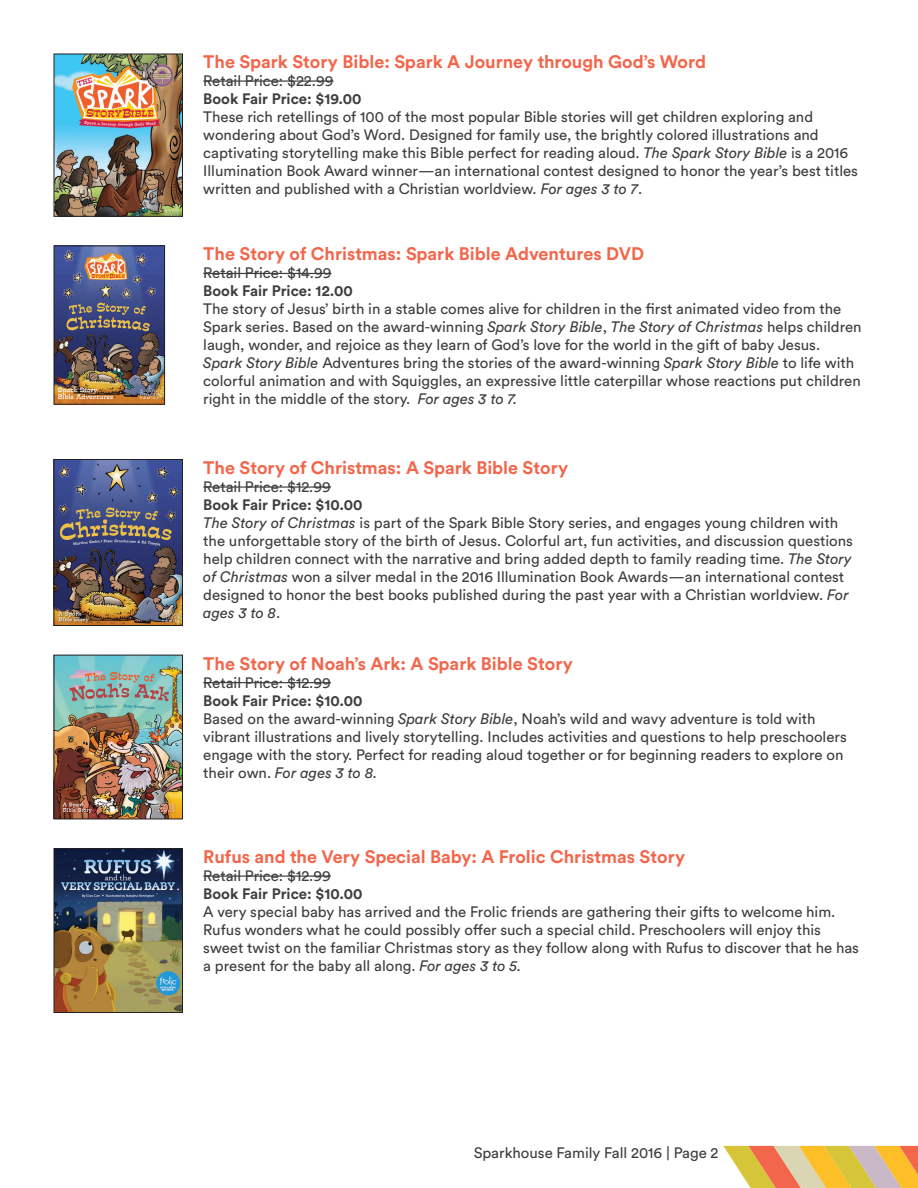
<style>
.page{position:relative;width:918px;height:1188px;background:#fff}
.page>*{position:absolute;margin:0;border:0;box-sizing:border-box;transform-origin:0 0}
.t1{font:700 18px "Circular Std";color:#f2664b}
.t2{font:15px/18px "Circular Std";color:#3e3e3f}
.t3{font:700 15px "Circular Std";color:#3e3e3f}
.s1{font-style:italic}
.s2{font-weight:700}
</style>
<div class="page">
<svg style="left:723px;top:1146px;width:195px;height:42px;background:#e6b869"></svg>
<hr style="left:203px;top:80px;width:130px;height:2px;background:#3e3e3f">
<img style="left:56px;top:56px;width:125px;height:159px">
<div style="left:54px;top:54px;width:129px;height:163px;border:1px solid #231f20"></div>
<img style="left:56px;top:248px;width:107px;height:154px">
<div style="left:54px;top:246px;width:111px;height:158px;border:1px solid #231f20"></div>
<hr style="left:203px;top:273px;width:129px;height:1px;background:#3e3e3f">
<img style="left:56px;top:461px;width:125px;height:163px">
<div style="left:54px;top:459px;width:129px;height:167px;border:1px solid #231f20"></div>
<hr style="left:203px;top:486px;width:128px;height:2px;background:#3e3e3f">
<img style="left:56px;top:657px;width:125px;height:160px">
<div style="left:54px;top:655px;width:129px;height:164px;border:1px solid #231f20"></div>
<hr style="left:203px;top:682px;width:128px;height:1px;background:#3e3e3f">
<img style="left:56px;top:850px;width:125px;height:161px">
<div style="left:54px;top:848px;width:129px;height:165px;border:1px solid #231f20"></div>
<hr style="left:203px;top:876px;width:128px;height:1px;background:#3e3e3f">
<p class="t1" style="left:203px;top:50px;width:504px">The Spark Story Bible: Spark A Journey through God’s Word</p>
<p class="t2" style="left:203px;top:72px;width:132px">Retail Price: $22.99</p>
<p class="t3" style="left:203px;top:89px;width:160px">Book Fair Price: $19.00</p>
<p class="t2" style="left:203px;top:108px;width:656px">These rich retellings of 100 of the most popular Bible stories will get children exploring and wondering about God’s Word. Designed for family use, the brightly colored illustrations and captivating storytelling make this Bible perfect for reading aloud. <span class="s1">The Spark Story Bible</span> is a 2016<br>Illumination Book Award winner—an international contest designed to honor the year’s best titles written and published with a Christian worldview. <span class="s1">For ages 3 to 7</span>.</p>
<p class="t1" style="left:203px;top:243px;width:442px">The Story of Christmas: Spark Bible Adventures DVD</p>
<p class="t2" style="left:203px;top:264px;width:130px">Retail Price: $14.99</p>
<p class="t3" style="left:203px;top:282px;width:151px">Book Fair Price: 12.00</p>
<p class="t2" style="left:203px;top:300px;width:660px">The story of Jesus’ birth in a stable comes alive for children in the first animated video from the Spark series. Based on the award-winning <span class="s1">Spark Story Bible</span>, <span class="s1">The Story of Christmas</span> helps children laugh, wonder, and rejoice as they learn of God’s love for the world in the gift of baby Jesus.<br><span class="s1">Spark Story Bible</span> Adventures bring the stories of the award-winning <span class="s1">Spark Story Bible</span> to life with colorful animation and with Squiggles, an expressive little caterpillar whose reactions put children right in the middle of the story. <span class="s1">For ages 3 to 7.</span></p>
<p class="t1" style="left:203px;top:456px;width:367px">The Story of Christmas: A Spark Bible Story</p>
<p class="t2" style="left:203px;top:478px;width:129px">Retail Price: $12.99</p>
<p class="t2" style="left:203px;top:496px;width:651px"><span class="s2">Book Fair Price: $10.00<br></span><span class="s1">The Story of Christmas</span> is part of the Spark Bible Story series, and engages young children with the unforgettable story of the birth of Jesus. Colorful art, fun activities, and discussion questions help children connect with the narrative and bring added depth to family reading time. <span class="s1">The Story of Christmas</span> won a silver medal in the 2016 Illumination Book Awards—an international contest designed to honor the best books published during the past year with a Christian worldview. <span class="s1">For ages 3 to 8</span>.</p>
<p class="t1" style="left:203px;top:652px;width:371px">The Story of Noah’s Ark: A Spark Bible Story</p>
<p class="t2" style="left:203px;top:673px;width:129px">Retail Price: $12.99</p>
<p class="t2" style="left:203px;top:691px;width:645px"><span class="s2">Book Fair Price: $10.00<br></span>Based on the award-winning <span class="s1">Spark Story Bible</span>, Noah’s wild and wavy adventure is told with vibrant illustrations and lively storytelling. Includes activities and questions to help preschoolers engage with the story. Perfect for reading aloud together or for beginning readers to explore on their own. <span class="s1">For ages 3 to 8.</span></p>
<p class="t1" style="left:203px;top:845px;width:484px">Rufus and the Very Special Baby: A Frolic Christmas Story</p>
<p class="t2" style="left:203px;top:867px;width:129px">Retail Price: $12.99</p>
<p class="t3" style="left:203px;top:884px;width:161px">Book Fair Price: $10.00</p>
<p class="t2" style="left:203px;top:903px;width:657px">A very special baby has arrived and the Frolic friends are gathering their gifts to welcome him.<br>Rufus wonders what he could possibly offer such a special child. Preschoolers will enjoy this sweet twist on the familiar Christmas story as they follow along with Rufus to discover that he has a present for the baby all along. <span class="s1">For ages 3 to 5.</span></p>
<p class="t2" style="left:474px;top:1144px;width:246px">Sparkhouse Family Fall 2016 | Page 2</p>
</div>
